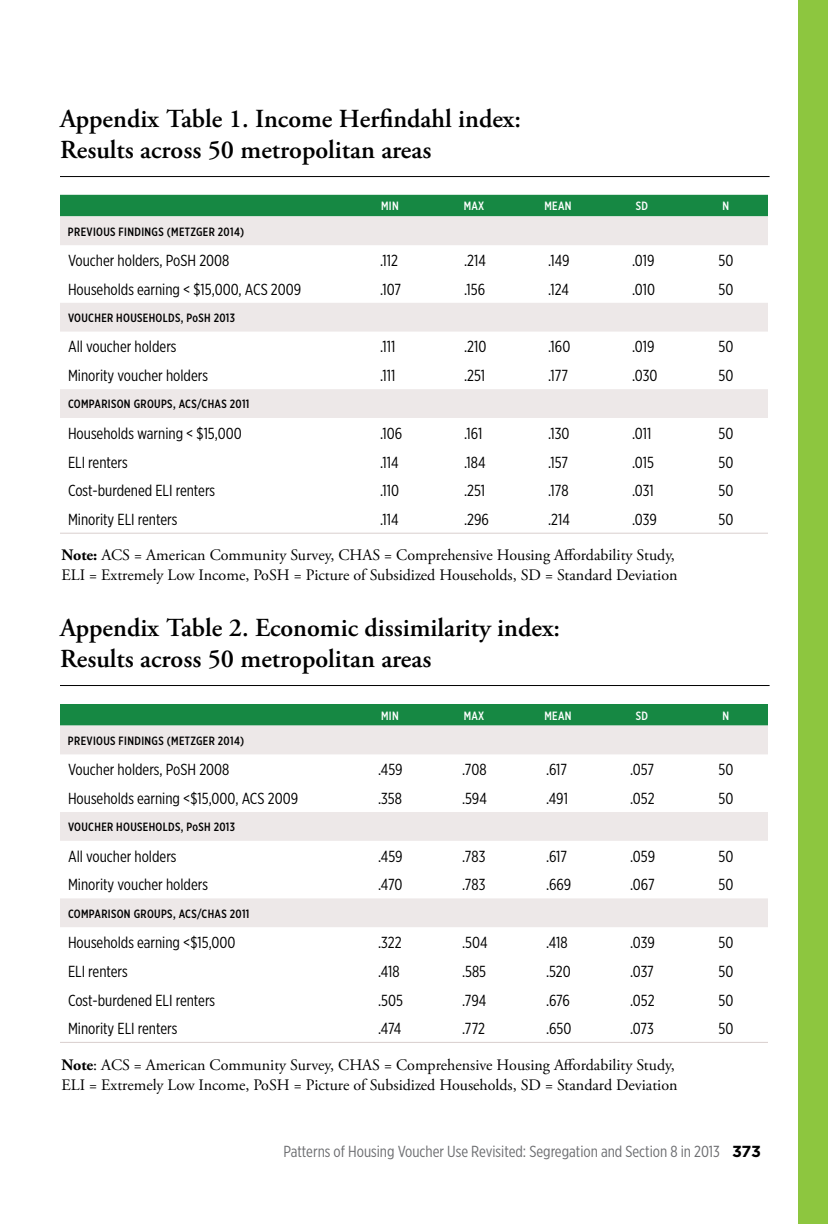
<style>
.page{position:relative;width:828px;height:1224px;background:#fff}
.page>*{position:absolute;margin:0;border:0;box-sizing:border-box;transform-origin:0 0}
.t1{font:600 26px/31.2px "Adobe Garamond Pro";color:#000}
.t2{font:16px "Gotham X Narrow";color:#000}
.t3{font:16px/20px "Adobe Garamond Pro";color:#000}
.t4{font:16px "Gotham X Narrow";color:#6d6e71}
.t5{font:500 12px "Gotham X Narrow";letter-spacing:.03em;color:#000}
.t6{font:500 12px "Gotham X Narrow";letter-spacing:.03em;color:#fff}
.s1{font-weight:700}
.s2{font-family:"Gotham";font-weight:700;color:#000}
</style>
<div class="page">
<div style="left:798px;top:0;width:30px;height:1224px;background:#8dc63f"></div>
<div style="left:60px;top:195px;width:708px;height:21px;background:#168843"></div>
<svg style="left:60px;top:216px;width:708px;height:202px"></svg>
<hr style="left:60px;top:533px;width:288px;height:1px;background:#d9cfce">
<hr style="left:348px;top:533px;width:84px;height:1px;background:#d9cfce">
<hr style="left:432px;top:533px;width:84px;height:1px;background:#d9cfce">
<hr style="left:516px;top:533px;width:84px;height:1px;background:#d9cfce">
<hr style="left:600px;top:533px;width:84px;height:1px;background:#d9cfce">
<hr style="left:684px;top:533px;width:84px;height:1px;background:#d9cfce">
<div style="left:60px;top:704px;width:708px;height:22px;background:#168843"></div>
<svg style="left:60px;top:726px;width:708px;height:201px"></svg>
<hr style="left:60px;top:1042px;width:288px;height:1px;background:#d9cfce">
<hr style="left:348px;top:1042px;width:84px;height:1px;background:#d9cfce">
<hr style="left:432px;top:1042px;width:84px;height:1px;background:#d9cfce">
<hr style="left:516px;top:1042px;width:84px;height:1px;background:#d9cfce">
<hr style="left:600px;top:1042px;width:84px;height:1px;background:#d9cfce">
<hr style="left:684px;top:1042px;width:84px;height:1px;background:#d9cfce">
<hr style="left:60px;top:176px;width:710px;height:1px;background:#000">
<hr style="left:60px;top:685px;width:710px;height:1px;background:#000">
<p class="t1" style="left:60px;top:103px;width:463px">Appendix Table 1. Income Herfindahl index:<br>Results across 50 metropolitan areas</p>
<p class="t6" style="left:381px;top:199px;width:19px">MIN</p>
<p class="t6" style="left:464px;top:199px;width:22px">MAX</p>
<p class="t6" style="left:544px;top:199px;width:29px">MEAN</p>
<p class="t6" style="left:636px;top:199px;width:14px">SD</p>
<p class="t6" style="left:723px;top:199px;width:8px">N</p>
<p class="t5" style="left:68px;top:224px;width:178px">PREVIOUS FINDINGS (METZGER 2014)</p>
<p class="t2" style="left:68px;top:251px;width:163px">Voucher holders, PoSH 2008</p>
<p class="t2" style="left:380px;top:251px;width:20px">.112</p>
<p class="t2" style="left:464px;top:251px;width:23px">.214</p>
<p class="t2" style="left:548px;top:251px;width:23px">.149</p>
<p class="t2" style="left:632px;top:251px;width:24px">.019</p>
<p class="t2" style="left:719px;top:251px;width:16px">50</p>
<p class="t2" style="left:68px;top:280px;width:235px">Households earning &lt; $15,000, ACS 2009</p>
<p class="t2" style="left:380px;top:280px;width:23px">.107</p>
<p class="t2" style="left:464px;top:280px;width:23px">.156</p>
<p class="t2" style="left:548px;top:280px;width:22px">.124</p>
<p class="t2" style="left:632px;top:280px;width:25px">.010</p>
<p class="t2" style="left:719px;top:280px;width:16px">50</p>
<p class="t5" style="left:68px;top:310px;width:169px">VOUCHER HOUSEHOLDS, PoSH 2013</p>
<p class="t2" style="left:68px;top:337px;width:110px">All voucher holders</p>
<p class="t2" style="left:380px;top:337px;width:17px">.111</p>
<p class="t2" style="left:464px;top:337px;width:24px">.210</p>
<p class="t2" style="left:548px;top:337px;width:24px">.160</p>
<p class="t2" style="left:632px;top:337px;width:24px">.019</p>
<p class="t2" style="left:719px;top:337px;width:16px">50</p>
<p class="t2" style="left:68px;top:366px;width:141px">Minority voucher holders</p>
<p class="t2" style="left:380px;top:366px;width:17px">.111</p>
<p class="t2" style="left:464px;top:366px;width:23px">.251</p>
<p class="t2" style="left:548px;top:366px;width:22px">.177</p>
<p class="t2" style="left:632px;top:366px;width:27px">.030</p>
<p class="t2" style="left:719px;top:366px;width:16px">50</p>
<p class="t5" style="left:68px;top:397px;width:183px">COMPARISON GROUPS, ACS/CHAS 2011</p>
<p class="t2" style="left:68px;top:424px;width:175px">Households warning &lt; $15,000</p>
<p class="t2" style="left:380px;top:424px;width:24px">.106</p>
<p class="t2" style="left:464px;top:424px;width:20px">.161</p>
<p class="t2" style="left:548px;top:424px;width:23px">.130</p>
<p class="t2" style="left:632px;top:424px;width:21px">.011</p>
<p class="t2" style="left:719px;top:424px;width:16px">50</p>
<p class="t2" style="left:68px;top:452px;width:61px">ELI renters</p>
<p class="t2" style="left:380px;top:452px;width:20px">.114</p>
<p class="t2" style="left:464px;top:452px;width:23px">.184</p>
<p class="t2" style="left:548px;top:452px;width:22px">.157</p>
<p class="t2" style="left:632px;top:452px;width:24px">.015</p>
<p class="t2" style="left:719px;top:452px;width:16px">50</p>
<p class="t2" style="left:68px;top:481px;width:149px">Cost-burdened ELI renters</p>
<p class="t2" style="left:380px;top:481px;width:21px">.110</p>
<p class="t2" style="left:464px;top:481px;width:23px">.251</p>
<p class="t2" style="left:548px;top:481px;width:22px">.178</p>
<p class="t2" style="left:632px;top:481px;width:23px">.031</p>
<p class="t2" style="left:719px;top:481px;width:16px">50</p>
<p class="t2" style="left:68px;top:510px;width:111px">Minority ELI renters</p>
<p class="t2" style="left:380px;top:510px;width:20px">.114</p>
<p class="t2" style="left:464px;top:510px;width:27px">.296</p>
<p class="t2" style="left:548px;top:510px;width:23px">.214</p>
<p class="t2" style="left:632px;top:510px;width:26px">.039</p>
<p class="t2" style="left:719px;top:510px;width:16px">50</p>
<p class="t3" style="left:62px;top:545px;width:617px"><span class="s1">Note:</span> ACS = American Community Survey, CHAS = Comprehensive Housing Affordability Study,<br>ELI = Extremely Low Income, PoSH = Picture of Subsidized Households, SD = Standard Deviation</p>
<p class="t1" style="left:60px;top:612px;width:502px">Appendix Table 2. Economic dissimilarity index:<br>Results across 50 metropolitan areas</p>
<p class="t6" style="left:381px;top:708px;width:19px">MIN</p>
<p class="t6" style="left:464px;top:708px;width:22px">MAX</p>
<p class="t6" style="left:544px;top:708px;width:29px">MEAN</p>
<p class="t6" style="left:636px;top:708px;width:14px">SD</p>
<p class="t6" style="left:723px;top:708px;width:8px">N</p>
<p class="t5" style="left:68px;top:733px;width:178px">PREVIOUS FINDINGS (METZGER 2014)</p>
<p class="t2" style="left:68px;top:760px;width:163px">Voucher holders, PoSH 2008</p>
<p class="t2" style="left:378px;top:760px;width:26px">.459</p>
<p class="t2" style="left:462px;top:760px;width:26px">.708</p>
<p class="t2" style="left:546px;top:760px;width:23px">.617</p>
<p class="t2" style="left:630px;top:760px;width:26px">.057</p>
<p class="t2" style="left:719px;top:760px;width:16px">50</p>
<p class="t2" style="left:68px;top:789px;width:232px">Households earning &lt;$15,000, ACS 2009</p>
<p class="t2" style="left:378px;top:789px;width:26px">.358</p>
<p class="t2" style="left:462px;top:789px;width:26px">.594</p>
<p class="t2" style="left:546px;top:789px;width:23px">.491</p>
<p class="t2" style="left:630px;top:789px;width:26px">.052</p>
<p class="t2" style="left:719px;top:789px;width:16px">50</p>
<p class="t5" style="left:68px;top:820px;width:169px">VOUCHER HOUSEHOLDS, PoSH 2013</p>
<p class="t2" style="left:68px;top:846px;width:110px">All voucher holders</p>
<p class="t2" style="left:378px;top:846px;width:26px">.459</p>
<p class="t2" style="left:462px;top:846px;width:25px">.783</p>
<p class="t2" style="left:546px;top:846px;width:23px">.617</p>
<p class="t2" style="left:630px;top:846px;width:27px">.059</p>
<p class="t2" style="left:719px;top:846px;width:16px">50</p>
<p class="t2" style="left:68px;top:875px;width:141px">Minority voucher holders</p>
<p class="t2" style="left:378px;top:875px;width:26px">.470</p>
<p class="t2" style="left:462px;top:875px;width:25px">.783</p>
<p class="t2" style="left:546px;top:875px;width:27px">.669</p>
<p class="t2" style="left:630px;top:875px;width:26px">.067</p>
<p class="t2" style="left:719px;top:875px;width:16px">50</p>
<p class="t5" style="left:68px;top:906px;width:183px">COMPARISON GROUPS, ACS/CHAS 2011</p>
<p class="t2" style="left:68px;top:933px;width:169px">Households earning &lt;$15,000</p>
<p class="t2" style="left:378px;top:933px;width:25px">.322</p>
<p class="t2" style="left:462px;top:933px;width:27px">.504</p>
<p class="t2" style="left:546px;top:933px;width:23px">.418</p>
<p class="t2" style="left:630px;top:933px;width:26px">.039</p>
<p class="t2" style="left:719px;top:933px;width:16px">50</p>
<p class="t2" style="left:68px;top:962px;width:61px">ELI renters</p>
<p class="t2" style="left:378px;top:962px;width:23px">.418</p>
<p class="t2" style="left:462px;top:962px;width:26px">.585</p>
<p class="t2" style="left:546px;top:962px;width:26px">.520</p>
<p class="t2" style="left:630px;top:962px;width:25px">.037</p>
<p class="t2" style="left:719px;top:962px;width:16px">50</p>
<p class="t2" style="left:68px;top:990px;width:149px">Cost-burdened ELI renters</p>
<p class="t2" style="left:378px;top:990px;width:27px">.505</p>
<p class="t2" style="left:462px;top:990px;width:26px">.794</p>
<p class="t2" style="left:546px;top:990px;width:25px">.676</p>
<p class="t2" style="left:630px;top:990px;width:26px">.052</p>
<p class="t2" style="left:719px;top:990px;width:16px">50</p>
<p class="t2" style="left:68px;top:1019px;width:111px">Minority ELI renters</p>
<p class="t2" style="left:378px;top:1019px;width:25px">.474</p>
<p class="t2" style="left:462px;top:1019px;width:25px">.772</p>
<p class="t2" style="left:546px;top:1019px;width:27px">.650</p>
<p class="t2" style="left:630px;top:1019px;width:25px">.073</p>
<p class="t2" style="left:719px;top:1019px;width:16px">50</p>
<p class="t3" style="left:62px;top:1056px;width:617px"><span class="s1">Note</span>: ACS = American Community Survey, CHAS = Comprehensive Housing Affordability Study,<br>ELI = Extremely Low Income, PoSH = Picture of Subsidized Households, SD = Standard Deviation</p>
<p class="t4" style="left:283px;top:1142px;width:479px">Patterns of Housing Voucher Use Revisited: Segregation and Section 8 in 2013 <span class="s2">373</span></p>
</div>
